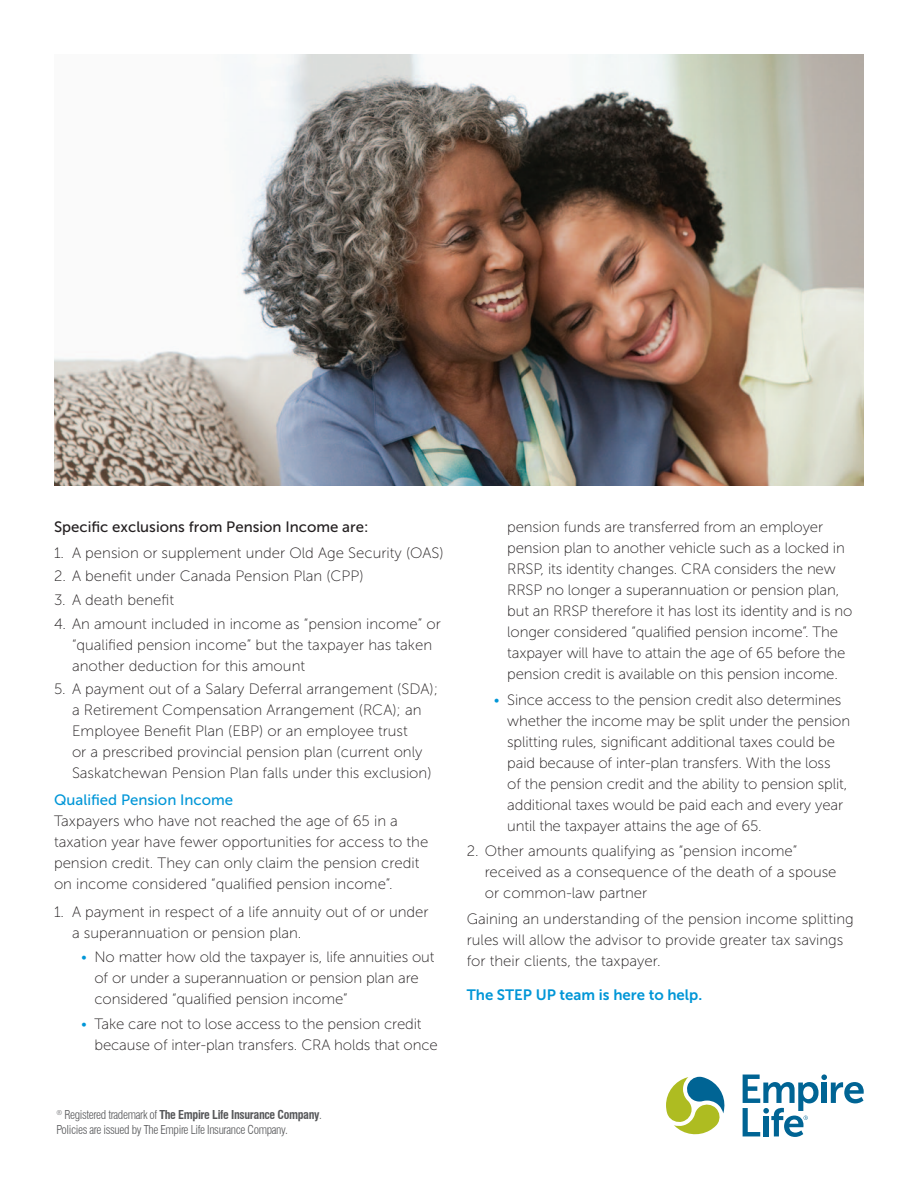
<style>
.page{position:relative;width:918px;height:1188px;background:#fff}
.page>*{position:absolute;margin:0;border:0;box-sizing:border-box;transform-origin:0 0}
.t1{font:15px/21px "Museo Sans 100";letter-spacing:-.005em;color:#231f20}
.t2{font:15px "Museo Sans 500";color:#231f20}
.t3{font:15px "Museo Sans 700";color:#0196d7}
.t4{font:15px "Museo Sans 500";color:#0196d7}
.t5{font:300 condensed 12px/14.4px "Swiss 721 BT";letter-spacing:-.03em;color:#57585a}
.s1{color:#0196d7}
.s2{font-weight:700}
</style>
<div class="page">
<img style="left:54px;top:54px;width:810px;height:432px">
<svg style="left:666px;top:1077px;width:59px;height:58px"></svg>
<svg style="left:743px;top:1074px;width:121px;height:63px"></svg>
<p class="t2" style="left:54px;top:519px;width:316px">Specific exclusions from Pension Income are:</p>
<p class="t1" style="left:54px;top:542px;width:391px">1. A pension or supplement under Old Age Security (OAS)</p>
<p class="t1" style="left:54px;top:566px;width:311px">2. A benefit under Canada Pension Plan (CPP)</p>
<p class="t1" style="left:54px;top:590px;width:122px">3. A death benefit</p>
<p class="t1" style="left:72px;top:613px;width:370px;text-indent:-18px">4. An amount included in income as “pension income” or “qualified pension income” but the taxpayer has taken another deduction for this amount</p>
<p class="t1" style="left:72px;top:679px;width:368px;text-indent:-18px">5. A payment out of a Salary Deferral arrangement (SDA); a Retirement Compensation Arrangement (RCA); an Employee Benefit Plan (EBP) or an employee trust<br>or a prescribed provincial pension plan (current only Saskatchewan Pension Plan falls under this exclusion)</p>
<p class="t4" style="left:54px;top:792px;width:181px">Qualified Pension Income</p>
<p class="t1" style="left:54px;top:811px;width:376px">Taxpayers who have not reached the age of 65 in a taxation year have fewer opportunities for access to the pension credit. They can only claim the pension credit on income considered “qualified pension income”.</p>
<p class="t1" style="left:72px;top:902px;width:358px;text-indent:-18px">1. A payment in respect of a life annuity out of or under a superannuation or pension plan.</p>
<p class="t1" style="left:94px;top:946px;width:342px;text-indent:-14px"><span class="s1">•</span> No matter how old the taxpayer is, life annuities out of or under a superannuation or pension plan are considered “qualified pension income”</p>
<p class="t1" style="left:94px;top:1014px;width:345px;text-indent:-14px"><span class="s1">•</span> Take care not to lose access to the pension credit because of inter-plan transfers. CRA holds that once</p>
<p class="t5" style="left:56px;top:1108px;width:267px"><sup>®</sup> Registered trademark of <span class="s2">The Empire Life Insurance Company</span>.<br>Policies are issued by The Empire Life Insurance Company.</p>
<p class="t1" style="left:507px;top:517px;width:347px">pension funds are transferred from an employer pension plan to another vehicle such as a locked in RRSP, its identity changes. CRA considers the new RRSP no longer a superannuation or pension plan, but an RRSP therefore it has lost its identity and is no longer considered “qualified pension income”. The taxpayer will have to attain the age of 65 before the pension credit is available on this pension income.</p>
<p class="t1" style="left:507px;top:689px;width:344px;text-indent:-14px"><span class="s1">•</span> Since access to the pension credit also determines whether the income may be split under the pension splitting rules, significant additional taxes could be paid because of inter-plan transfers. With the loss<br>of the pension credit and the ability to pension split, additional taxes would be paid each and every year until the taxpayer attains the age of 65.</p>
<p class="t1" style="left:485px;top:841px;width:353px;text-indent:-18px">2. Other amounts qualifying as “pension income” received as a consequence of the death of a spouse or common-law partner</p>
<p class="t1" style="left:467px;top:908px;width:388px">Gaining an understanding of the pension income splitting rules will allow the advisor to provide greater tax savings for their clients, the taxpayer.</p>
<p class="t3" style="left:467px;top:987px;width:237px">The STE P U P team is here to help.</p>
</div>
